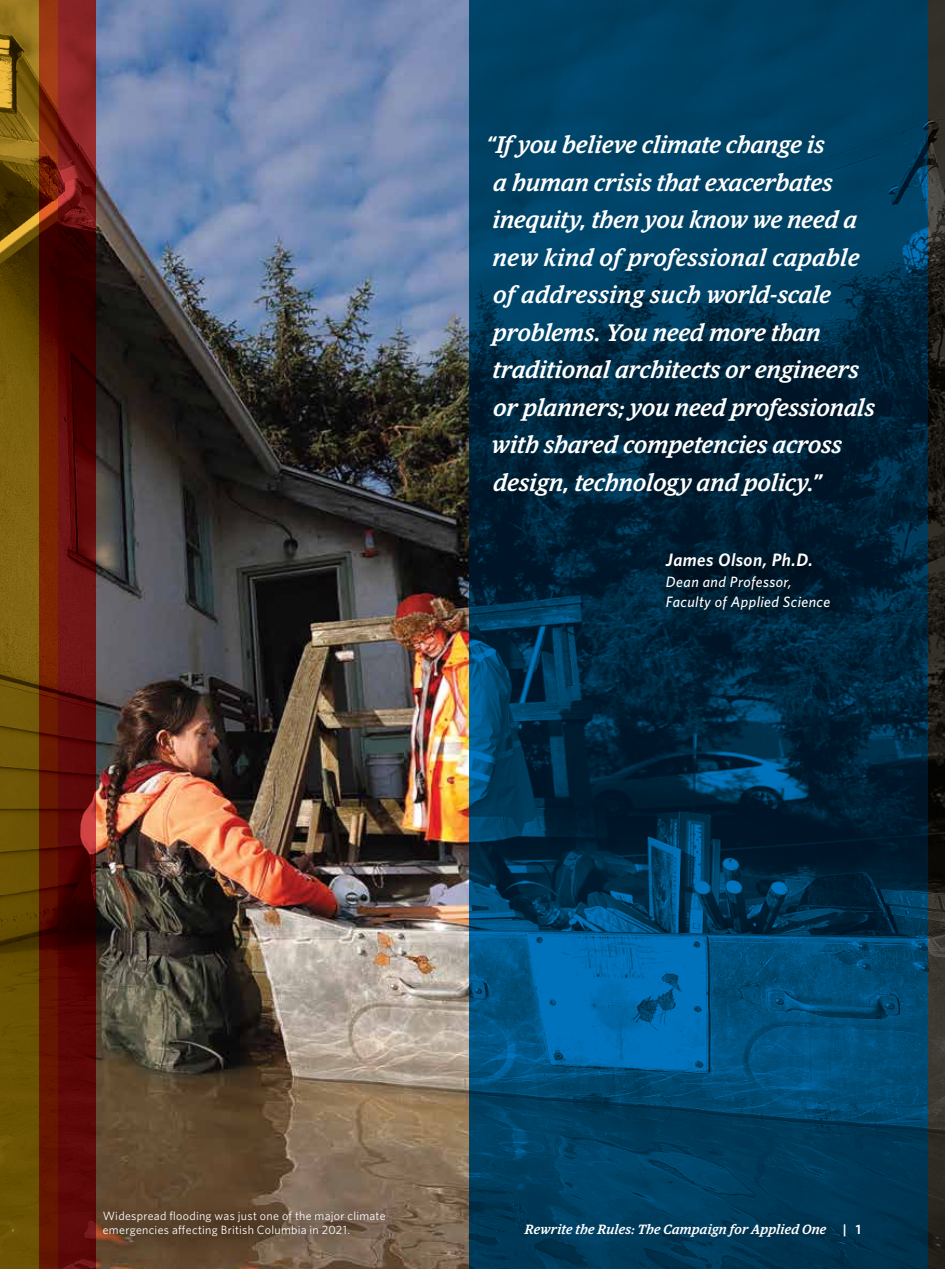
<style>
.page{position:relative;width:945px;height:1269px;background:#fff}
.page>*{position:absolute;margin:0;border:0;box-sizing:border-box;transform-origin:0 0}
.t1{font:italic 500 24px/37.5px "Guardian Egyp";letter-spacing:.015em;color:#fff}
.t2{font:italic 600 18px "Whitney";letter-spacing:.025em;color:#fff}
.t3{font:italic 500 15px/20.4px "Whitney";letter-spacing:.03em;color:#fff}
.t4{font:italic 500 13.5px "Guardian Egyp";letter-spacing:.025em;color:#fff}
.t5{font:12px/13.5px "Whitney";letter-spacing:.02em;color:#fff}
.s1{font-family:"Whitney";font-weight:600;font-style:normal}
</style>
<div class="page">
<img style="left:95px;top:0;width:375px;height:1269px">
<img style="left:0;top:0;width:95px;height:1269px">
<img style="left:927px;top:0;width:18px;height:1269px">
<svg style="left:470px;top:0;width:457px;height:1269px;background:#003756"></svg>
<div style="left:92px;top:1200px;width:314px;height:57px;background:#000;opacity:.4"></div>
<div style="left:657px;top:544px;width:192px;height:84px;background:#000;opacity:.75"></div>
<p class="t1" style="left:486px;top:124px;width:390px">“If you believe climate change is<br>a human crisis that exacerbates inequity, then you know we need a new kind of professional capable of addressing such world-scale problems. You need more than traditional architects or engineers or planners; you need professionals with shared competencies across design, technology and policy.”</p>
<p class="t2" style="left:666px;top:548px;width:149px">James Olson, Ph.D.</p>
<p class="t3" style="left:666px;top:571px;width:166px">Dean and Professor,<br>Faculty of Applied Science</p>
<p class="t5" style="left:103px;top:1209px;width:284px">Widespread fooding was just one of the major climate emergencies afecting British Columbia in 2021.</p>
<p class="t4" style="left:525px;top:1220px;width:338px">Rewrite the Rules: The Campaign for Applied One <span class="s1">| 1</span></p>
</div>
